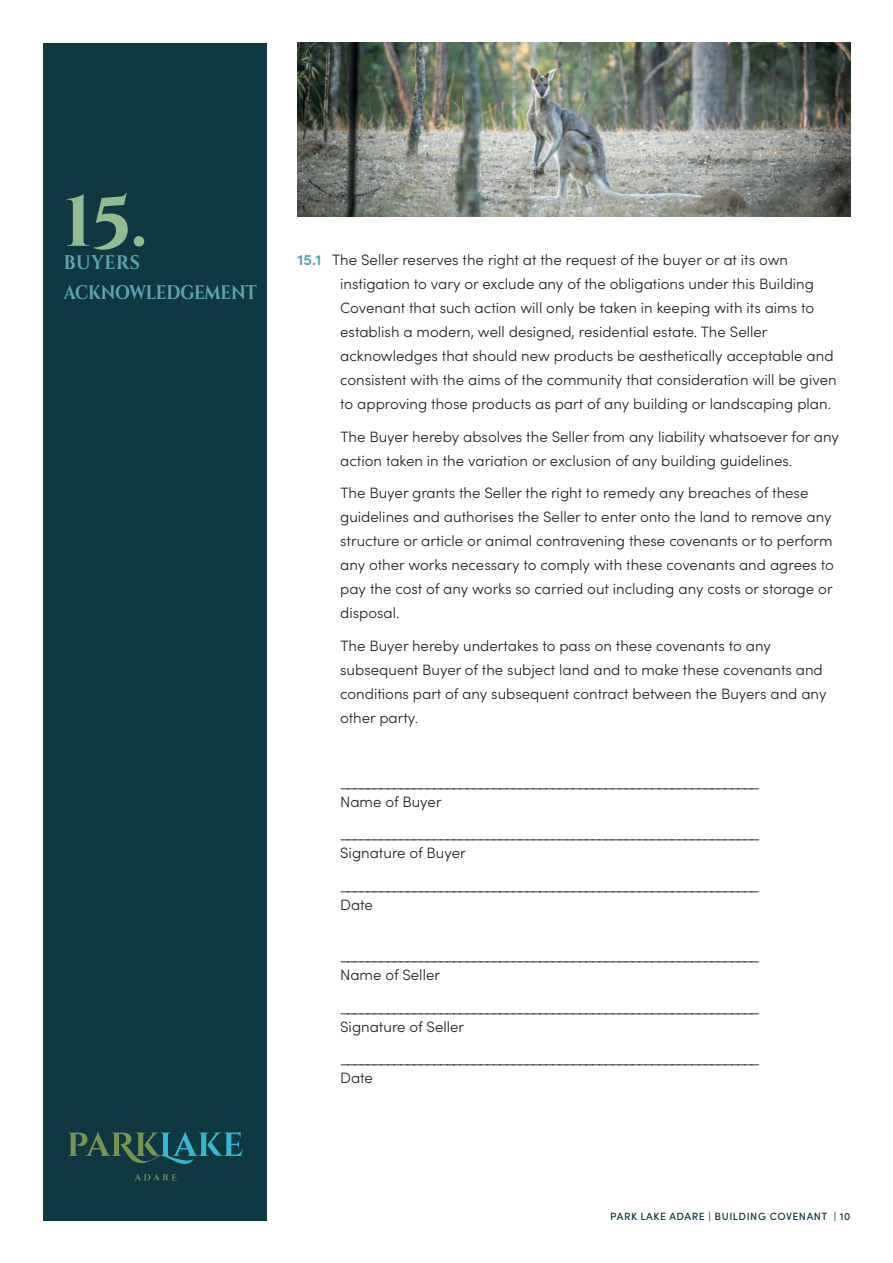
<style>
.page{position:relative;width:893px;height:1263px;background:#fff}
.page>*{position:absolute;margin:0;border:0;box-sizing:border-box;transform-origin:0 0}
.t1{font:700 72px "Cinzel";color:#90bb93}
.t2{font:700 19.5px/30px "Cinzel";letter-spacing:-.01em;color:#5ea5b4;scale:.9 1}
.t3{font:300 15px/24px "Sofia Pro";color:#231f20}
.t4{font:500 10.5px "Sofia Pro";letter-spacing:.05em;color:#0e3942}
.s1{font-weight:700;color:#5ea5b4}
</style>
<div class="page">
<div style="left:43px;top:43px;width:223px;height:1177px;background:#0e3942"></div>
<svg style="left:68px;top:1132px;width:174px;height:48px"></svg>
<img style="left:298px;top:43px;width:552px;height:174px">
<p class="t1" style="left:64px;top:176px;width:85px">15.</p>
<p class="t2" style="left:64px;top:248px;width:216px">BUYERS<br>ACKNOWLEDGEMENT</p>
<p class="t3" style="left:340px;top:247px;width:498px;text-indent:-43px"><span class="s1">15.1</span> The Seller reserves the right at the request of the buyer or at its own instigation to vary or exclude any of the obligations under this Building Covenant that such action will only be taken in keeping with its aims to establish a modern, well designed, residential estate. The Seller acknowledges that should new products be aesthetically acceptable and consistent with the aims of the community that consideration will be given to approving those products as part of any building or landscaping plan.</p>
<p class="t3" style="left:340px;top:424px;width:500px">The Buyer hereby absolves the Seller from any liability whatsoever for any action taken in the variation or exclusion of any building guidelines.</p>
<p class="t3" style="left:340px;top:480px;width:495px">The Buyer grants the Seller the right to remedy any breaches of these guidelines and authorises the Seller to enter onto the land to remove any structure or article or animal contravening these covenants or to perform any other works necessary to comply with these covenants and agrees to pay the cost of any works so carried out including any costs or storage or disposal.</p>
<p class="t3" style="left:340px;top:633px;width:488px">The Buyer hereby undertakes to pass on these covenants to any subsequent Buyer of the subject land and to make these covenants and conditions part of any subsequent contract between the Buyers and any other party.</p>
<p class="t3" style="left:340px;top:770px;width:421px">_______________________________________________________________</p>
<p class="t3" style="left:340px;top:789px;width:103px">Name of Buyer</p>
<p class="t3" style="left:340px;top:821px;width:421px">_______________________________________________________________</p>
<p class="t3" style="left:340px;top:840px;width:127px">Signature of Buyer</p>
<p class="t3" style="left:340px;top:873px;width:421px">_______________________________________________________________</p>
<p class="t3" style="left:340px;top:892px;width:34px">Date</p>
<p class="t3" style="left:340px;top:943px;width:421px">_______________________________________________________________</p>
<p class="t3" style="left:340px;top:962px;width:101px">Name of Seller</p>
<p class="t3" style="left:340px;top:995px;width:421px">_______________________________________________________________</p>
<p class="t3" style="left:340px;top:1014px;width:126px">Signature of Seller</p>
<p class="t3" style="left:340px;top:1046px;width:421px">_______________________________________________________________</p>
<p class="t3" style="left:340px;top:1065px;width:34px">Date</p>
<p class="t4" style="left:610px;top:1208px;width:242px">PARK LAKE ADARE | BUILDING COVENANT | 10</p>
</div>
